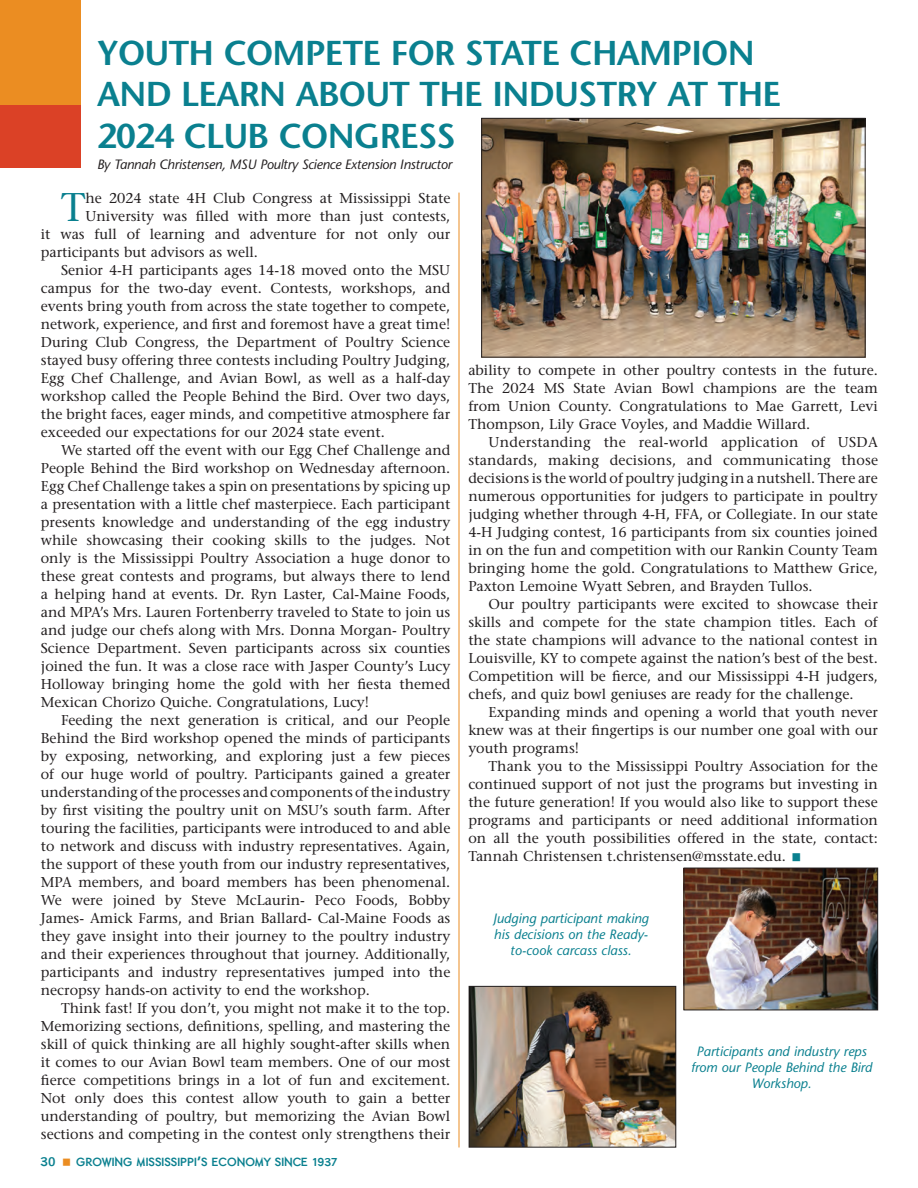
<style>
.page{position:relative;width:918px;height:1188px;background:#fff}
.page>*{position:absolute;margin:0;border:0;box-sizing:border-box;transform-origin:0 0}
.t1{font:500 39.9px "Stone Serif Std";color:#0a808f}
.t2{font:600 34.5px/41.4px "Stone Sans Std";letter-spacing:-.02em;color:#0a808f}
.t3{font:500 14.25px/18px "Stone Serif Std";color:#231f20;text-align:justify}
.t4{font:italic 500 13.5px/16.2px "Stone Sans Std";color:#0a808f;text-align:center}
.t5{font:italic 500 13.5px "Stone Sans Std";letter-spacing:-.02em;color:#231f20}
.t6{font:900 13.5px "ETH";color:#0a808f}
.s1{font-size:15px}
.s2{color:#eb8d22}
.s3{font-family:"Avenir"}
.s4{color:#0a808f}
</style>
<div class="page">
<img style="left:471px;top:988px;width:203px;height:157px">
<div style="left:469px;top:986px;width:207px;height:161px;border:1px solid #231f20"></div>
<img style="left:686px;top:870px;width:190px;height:138px">
<div style="left:684px;top:868px;width:194px;height:142px;border:1px solid #231f20"></div>
<hr style="left:459px;top:193px;width:1px;height:954px;background:#eb8d22">
<img style="left:483px;top:120px;width:381px;height:235px">
<div style="left:481px;top:118px;width:385px;height:239px;border:1px solid #231f20"></div>
<div style="left:0;top:0;width:81px;height:121px;background:#eb8d22"></div>
<div style="left:0;top:105px;width:81px;height:63px;background:#db4126"></div>
<h2 class="t2" style="left:97px;top:32px;width:686px">YOUTH COMPETE FOR STATE CHAMPION<br>AND LEARN ABOUT THE INDUSTRY AT THE<br>2024 CLUB CONGRESS</h2>
<p class="t5" style="left:97px;top:156px;width:356px">By Tannah Christensen, MSU Poultry Science Extension Instructor</p>
<h1 class="t1" style="left:61px;top:184px;width:26px">T</h1>
<p class="t3" style="left:85px;top:189px;width:366px">he 2024 state 4H Club Congress at Mississippi State</p>
<p class="t3" style="left:85px;top:207px;width:366px">University was filled with more than just contests,</p>
<p class="t3" style="left:41px;top:225px;width:411px">it was full of learning and adventure for not only our</p>
<p class="t3" style="left:41px;top:243px;width:219px">participants but advisors as well.</p>
<p class="t3" style="left:61px;top:261px;width:391px">Senior 4-H participants ages 14-18 moved onto the MSU</p>
<p class="t3" style="left:41px;top:279px;width:411px">campus for the two-day event. Contests, workshops, and</p>
<p class="t3" style="left:41px;top:297px;width:411px">events bring youth from across the state together to compete,</p>
<p class="t3" style="left:41px;top:315px;width:411px">network, experience, and first and foremost have a great time!</p>
<p class="t3" style="left:41px;top:333px;width:411px">During Club Congress, the Department of Poultry Science</p>
<p class="t3" style="left:41px;top:351px;width:411px">stayed busy offering three contests including Poultry Judging,</p>
<p class="t3" style="left:41px;top:369px;width:411px">Egg Chef Challenge, and Avian Bowl, as well as a half-day</p>
<p class="t3" style="left:41px;top:387px;width:411px">workshop called the People Behind the Bird. Over two days,</p>
<p class="t3" style="left:41px;top:405px;width:411px">the bright faces, eager minds, and competitive atmosphere far</p>
<p class="t3" style="left:41px;top:423px;width:345px">exceeded our expectations for our 2024 state event.</p>
<p class="t3" style="left:61px;top:441px;width:391px">We started off the event with our Egg Chef Challenge and</p>
<p class="t3" style="left:41px;top:459px;width:411px">People Behind the Bird workshop on Wednesday afternoon.</p>
<p class="t3" style="left:41px;top:477px;width:411px">Egg Chef Challenge takes a spin on presentations by spicing up</p>
<p class="t3" style="left:41px;top:495px;width:411px">a presentation with a little chef masterpiece. Each participant</p>
<p class="t3" style="left:41px;top:513px;width:411px">presents knowledge and understanding of the egg industry</p>
<p class="t3" style="left:41px;top:531px;width:411px">while showcasing their cooking skills to the judges. Not</p>
<p class="t3" style="left:41px;top:549px;width:411px">only is the Mississippi Poultry Association a huge donor to</p>
<p class="t3" style="left:41px;top:567px;width:411px">these great contests and programs, but always there to lend</p>
<p class="t3" style="left:41px;top:585px;width:411px">a helping hand at events. Dr. Ryn Laster, Cal-Maine Foods,</p>
<p class="t3" style="left:41px;top:603px;width:411px">and MPA’s Mrs. Lauren Fortenberry traveled to State to join us</p>
<p class="t3" style="left:41px;top:621px;width:411px">and judge our chefs along with Mrs. Donna Morgan- Poultry</p>
<p class="t3" style="left:41px;top:639px;width:411px">Science Department. Seven participants across six counties</p>
<p class="t3" style="left:41px;top:657px;width:411px">joined the fun. It was a close race with Jasper County’s Lucy</p>
<p class="t3" style="left:41px;top:675px;width:411px">Holloway bringing home the gold with her fiesta themed</p>
<p class="t3" style="left:41px;top:693px;width:330px">Mexican Chorizo Quiche. Congratulations, Lucy!</p>
<p class="t3" style="left:61px;top:711px;width:391px">Feeding the next generation is critical, and our People</p>
<p class="t3" style="left:41px;top:729px;width:411px">Behind the Bird workshop opened the minds of participants</p>
<p class="t3" style="left:41px;top:747px;width:411px">by exposing, networking, and exploring just a few pieces</p>
<p class="t3" style="left:41px;top:765px;width:411px">of our huge world of poultry. Participants gained a greater</p>
<p class="t3" style="left:41px;top:783px;width:411px">understanding of the processes and components of the industry</p>
<p class="t3" style="left:41px;top:801px;width:411px">by first visiting the poultry unit on MSU’s south farm. After</p>
<p class="t3" style="left:41px;top:819px;width:411px">touring the facilities, participants were introduced to and able</p>
<p class="t3" style="left:41px;top:837px;width:411px">to network and discuss with industry representatives. Again,</p>
<p class="t3" style="left:41px;top:855px;width:411px">the support of these youth from our industry representatives,</p>
<p class="t3" style="left:41px;top:873px;width:411px">MPA members, and board members has been phenomenal.</p>
<p class="t3" style="left:41px;top:891px;width:411px">We were joined by Steve McLaurin- Peco Foods, Bobby</p>
<p class="t3" style="left:41px;top:909px;width:411px">James- Amick Farms, and Brian Ballard- Cal-Maine Foods as</p>
<p class="t3" style="left:41px;top:927px;width:411px">they gave insight into their journey to the poultry industry</p>
<p class="t3" style="left:41px;top:945px;width:411px">and their experiences throughout that journey. Additionally,</p>
<p class="t3" style="left:41px;top:963px;width:411px">participants and industry representatives jumped into the</p>
<p class="t3" style="left:41px;top:981px;width:330px">necropsy hands-on activity to end the workshop.</p>
<p class="t3" style="left:61px;top:999px;width:391px">Think fast! If you don’t, you might not make it to the top.</p>
<p class="t3" style="left:41px;top:1017px;width:411px">Memorizing sections, definitions, spelling, and mastering the</p>
<p class="t3" style="left:41px;top:1035px;width:411px">skill of quick thinking are all highly sought-after skills when</p>
<p class="t3" style="left:41px;top:1053px;width:411px">it comes to our Avian Bowl team members. One of our most</p>
<p class="t3" style="left:41px;top:1071px;width:411px">fierce competitions brings in a lot of fun and excitement.</p>
<p class="t3" style="left:41px;top:1089px;width:411px">Not only does this contest allow youth to gain a better</p>
<p class="t3" style="left:41px;top:1107px;width:411px">understanding of poultry, but memorizing the Avian Bowl</p>
<p class="t3" style="left:41px;top:1125px;width:411px">sections and competing in the contest only strengthens their</p>
<p class="t6" style="left:40px;top:1155px;width:298px"><span class="s1">30</span> <span class="s2">▪</span> GROWING MISSISSIPPI<span class="s3">’</span>S ECONOMY SINCE 1937</p>
<p class="t3" style="left:468px;top:361px;width:411px">ability to compete in other poultry contests in the future.<br>The 2024 MS State Avian Bowl champions are the team from Union County. Congratulations to Mae Garrett, Levi Thompson, Lily Grace Voyles, and Maddie Willard.</p>
<p class="t3" style="left:468px;top:433px;width:411px;text-indent:20px">Understanding the real-world application of USDA standards, making decisions, and communicating those decisions is the world of poultry judging in a nutshell. There are numerous opportunities for judgers to participate in poultry judging whether through 4-H, FFA, or Collegiate. In our state 4-H Judging contest, 16 participants from six counties joined in on the fun and competition with our Rankin County Team bringing home the gold. Congratulations to Matthew Grice, Paxton Lemoine Wyatt Sebren, and Brayden Tullos.</p>
<p class="t3" style="left:468px;top:595px;width:411px;text-indent:20px">Our poultry participants were excited to showcase their skills and compete for the state champion titles. Each of the state champions will advance to the national contest in Louisville, KY to compete against the nation’s best of the best.<br>Competition will be fierce, and our Mississippi 4-H judgers, chefs, and quiz bowl geniuses are ready for the challenge.</p>
<p class="t3" style="left:468px;top:703px;width:411px;text-indent:20px">Expanding minds and opening a world that youth never knew was at their fingertips is our number one goal with our youth programs!</p>
<p class="t3" style="left:468px;top:757px;width:411px;text-indent:20px">Thank you to the Mississippi Poultry Association for the continued support of not just the programs but investing in the future generation! If you would also like to support these programs and participants or need additional information on all the youth possibilities offered in the state, contact:<br>Tannah Christensen t.christensen@msstate.edu. <span class="s4">▪</span></p>
<p class="t4" style="left:493px;top:910px;width:157px">Judging participant making his decisions on the Ready&shy;to-cook carcass class.</p>
<p class="t4" style="left:691px;top:1043px;width:183px">Participants and industry reps from our People Behind the Bird<br>Workshop.</p>
</div>
